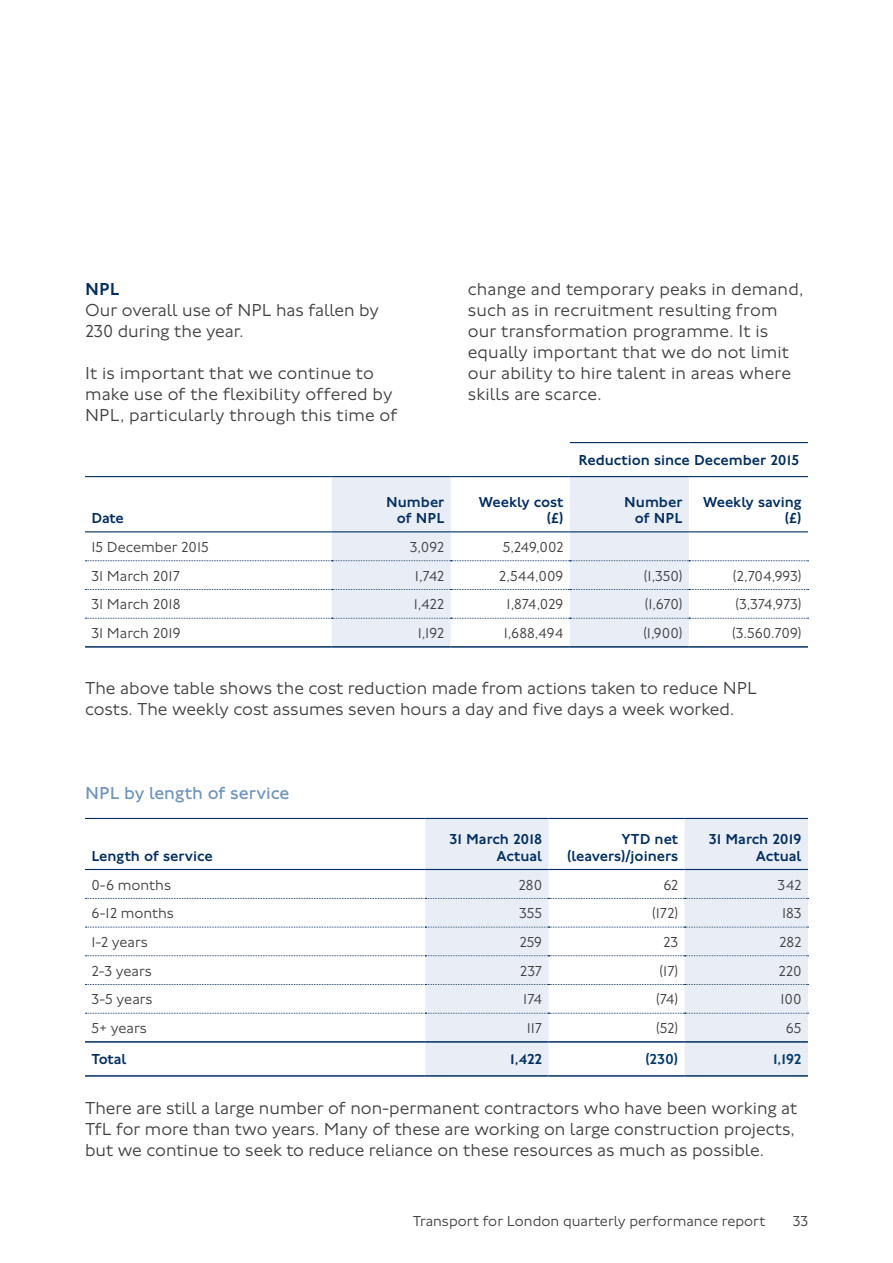
<style>
.page{position:relative;width:893px;height:1263px;background:#fff}
.page>*{position:absolute;margin:0;border:0;box-sizing:border-box;transform-origin:0 0}
.Body_12_14{font:300 18px/21px "Johnston 100";color:#414042}
.Body_Sub-heading_12_14{font:18px "Johnston 100";color:#6e93be}
.Body_Heading_12_14{font:500 18px "Johnston 100";color:#002e63}
.Body_12_14-2{font:300 15px "Johnston 100";color:#414042}
.Body_12_14-3{font:500 15px/16.5px "Johnston 100";color:#002e63;text-align:right}
.Body_12_14-4{font:500 15px "Johnston 100";color:#013b6e}
</style>
<div class="page">
<svg style="left:332px;top:477px;width:357px;height:169px;fill:#e9edf5"></svg>
<hr style="left:85px;top:646px;width:247px;height:2px;background:#002e63">
<hr style="left:332px;top:646px;width:119px;height:2px;background:#002e63">
<hr style="left:451px;top:646px;width:119px;height:2px;background:#002e63">
<hr style="left:570px;top:646px;width:119px;height:2px;background:#002e63">
<hr style="left:689px;top:646px;width:119px;height:2px;background:#002e63">
<svg style="left:85px;top:560px;width:723px;height:1px"></svg>
<svg style="left:85px;top:589px;width:723px;height:1px"></svg>
<svg style="left:85px;top:618px;width:723px;height:1px"></svg>
<hr style="left:570px;top:442px;width:119px;height:1px;background:#002e63">
<hr style="left:689px;top:442px;width:119px;height:1px;background:#002e63">
<hr style="left:85px;top:476px;width:247px;height:1px;background:#002e63">
<hr style="left:332px;top:476px;width:119px;height:1px;background:#002e63">
<hr style="left:451px;top:476px;width:119px;height:1px;background:#002e63">
<hr style="left:570px;top:476px;width:119px;height:1px;background:#002e63">
<hr style="left:689px;top:476px;width:119px;height:1px;background:#002e63">
<hr style="left:85px;top:531px;width:247px;height:1px;background:#002e63">
<hr style="left:332px;top:531px;width:119px;height:1px;background:#002e63">
<hr style="left:451px;top:531px;width:119px;height:1px;background:#002e63">
<hr style="left:570px;top:531px;width:119px;height:1px;background:#002e63">
<hr style="left:689px;top:531px;width:119px;height:1px;background:#002e63">
<svg style="left:425px;top:819px;width:383px;height:256px;fill:#e9edf5"></svg>
<hr style="left:85px;top:818px;width:340px;height:1px;background:#002e63">
<hr style="left:425px;top:818px;width:124px;height:1px;background:#002e63">
<hr style="left:549px;top:818px;width:136px;height:1px;background:#002e63">
<hr style="left:685px;top:818px;width:123px;height:1px;background:#002e63">
<hr style="left:85px;top:869px;width:340px;height:1px;background:#002e63">
<hr style="left:425px;top:869px;width:124px;height:1px;background:#002e63">
<hr style="left:549px;top:869px;width:136px;height:1px;background:#002e63">
<hr style="left:685px;top:869px;width:123px;height:1px;background:#002e63">
<svg style="left:85px;top:898px;width:723px;height:1px"></svg>
<svg style="left:85px;top:927px;width:723px;height:1px"></svg>
<svg style="left:85px;top:955px;width:723px;height:1px"></svg>
<svg style="left:85px;top:984px;width:723px;height:1px"></svg>
<svg style="left:85px;top:1013px;width:723px;height:1px"></svg>
<hr style="left:85px;top:1041px;width:340px;height:2px;background:#002e63">
<hr style="left:425px;top:1041px;width:124px;height:2px;background:#002e63">
<hr style="left:549px;top:1041px;width:136px;height:2px;background:#002e63">
<hr style="left:685px;top:1041px;width:123px;height:2px;background:#002e63">
<hr style="left:85px;top:1075px;width:340px;height:2px;background:#002e63">
<hr style="left:425px;top:1075px;width:124px;height:2px;background:#002e63">
<hr style="left:549px;top:1075px;width:136px;height:2px;background:#002e63">
<hr style="left:685px;top:1075px;width:123px;height:2px;background:#002e63">
<h3 class="Body_Heading_12_14" style="left:85px;top:279px;width:36px">NPL</h3>
<p class="Body_12_14" style="left:85px;top:300px;width:295px">Our overall use of NPL has fallen by<br>230 during the year.</p>
<p class="Body_12_14" style="left:85px;top:363px;width:314px">It is important that we continue to make use of the flexibility offered by<br>NPL, particularly through this time of</p>
<p class="Body_12_14" style="left:468px;top:279px;width:337px">change and temporary peaks in demand, such as in recruitment resulting from our transformation programme. It is equally important that we do not limit our ability to hire talent in areas where skills are scarce.</p>
<p class="Body_12_14-3" style="left:579px;top:452px;width:222px">Reduction since December 2015</p>
<p class="Body_12_14-3" style="left:91px;top:510px;width:34px">Date</p>
<p class="Body_12_14-3" style="left:386px;top:494px;width:60px">Number of NPL</p>
<p class="Body_12_14-3" style="left:479px;top:494px;width:86px">Weekly cost (£)</p>
<p class="Body_12_14-3" style="left:624px;top:494px;width:60px">Number of NPL</p>
<p class="Body_12_14-3" style="left:703px;top:494px;width:100px">Weekly saving (£)</p>
<p class="Body_12_14-2" style="left:91px;top:539px;width:119px">15 December 2015</p>
<p class="Body_12_14-2" style="left:410px;top:539px;width:36px">3,092</p>
<p class="Body_12_14-2" style="left:503px;top:539px;width:62px">5,249,002</p>
<p class="Body_12_14-2" style="left:91px;top:567px;width:90px">31 March 2017</p>
<p class="Body_12_14-2" style="left:415px;top:567px;width:31px">1,742</p>
<p class="Body_12_14-2" style="left:499px;top:567px;width:66px">2,544,009</p>
<p class="Body_12_14-2" style="left:644px;top:567px;width:40px">(1,350)</p>
<p class="Body_12_14-2" style="left:733px;top:567px;width:70px">(2,704,993)</p>
<p class="Body_12_14-2" style="left:91px;top:596px;width:91px">31 March 2018</p>
<p class="Body_12_14-2" style="left:414px;top:596px;width:32px">1,422</p>
<p class="Body_12_14-2" style="left:507px;top:596px;width:58px">1,874,029</p>
<p class="Body_12_14-2" style="left:645px;top:596px;width:39px">(1,670)</p>
<p class="Body_12_14-2" style="left:735px;top:596px;width:68px">(3,374,973)</p>
<p class="Body_12_14-2" style="left:91px;top:625px;width:91px">31 March 2019</p>
<p class="Body_12_14-2" style="left:418px;top:625px;width:28px">1,192</p>
<p class="Body_12_14-2" style="left:504px;top:625px;width:61px">1,688,494</p>
<p class="Body_12_14-2" style="left:643px;top:625px;width:41px">(1,900)</p>
<p class="Body_12_14-2" style="left:732px;top:625px;width:71px">(3.560.709)</p>
<p class="Body_12_14" style="left:85px;top:678px;width:673px">The above table shows the cost reduction made from actions taken to reduce NPL costs. The weekly cost assumes seven hours a day and five days a week worked.</p>
<h4 class="Body_Sub-heading_12_14" style="left:85px;top:783px;width:206px">NPL by length of service</h4>
<p class="Body_12_14-3" style="left:91px;top:848px;width:123px">Length of service</p>
<p class="Body_12_14-3" style="left:450px;top:831px;width:94px">31 March 2018<br>Actual</p>
<p class="Body_12_14-3" style="left:567px;top:831px;width:113px">YTD net (leavers)/joiners</p>
<p class="Body_12_14-3" style="left:709px;top:831px;width:94px">31 March 2019<br>Actual</p>
<p class="Body_12_14-2" style="left:91px;top:876px;width:81px">0-6 months</p>
<p class="Body_12_14-2" style="left:519px;top:876px;width:25px">280</p>
<p class="Body_12_14-2" style="left:663px;top:876px;width:16px">62</p>
<p class="Body_12_14-2" style="left:778px;top:876px;width:25px">342</p>
<p class="Body_12_14-2" style="left:91px;top:905px;width:84px">6-12 months</p>
<p class="Body_12_14-2" style="left:519px;top:905px;width:24px">355</p>
<p class="Body_12_14-2" style="left:652px;top:905px;width:28px">(172)</p>
<p class="Body_12_14-2" style="left:782px;top:905px;width:21px">183</p>
<p class="Body_12_14-2" style="left:91px;top:934px;width:58px">1-2 years</p>
<p class="Body_12_14-2" style="left:519px;top:934px;width:24px">259</p>
<p class="Body_12_14-2" style="left:663px;top:934px;width:16px">23</p>
<p class="Body_12_14-2" style="left:779px;top:934px;width:24px">282</p>
<p class="Body_12_14-2" style="left:91px;top:962px;width:62px">2-3 years</p>
<p class="Body_12_14-2" style="left:520px;top:962px;width:24px">237</p>
<p class="Body_12_14-2" style="left:660px;top:962px;width:20px">(17)</p>
<p class="Body_12_14-2" style="left:778px;top:962px;width:25px">220</p>
<p class="Body_12_14-2" style="left:91px;top:991px;width:63px">3-5 years</p>
<p class="Body_12_14-2" style="left:523px;top:991px;width:20px">174</p>
<p class="Body_12_14-2" style="left:656px;top:991px;width:24px">(74)</p>
<p class="Body_12_14-2" style="left:780px;top:991px;width:23px">100</p>
<p class="Body_12_14-2" style="left:91px;top:1020px;width:57px">5+ years</p>
<p class="Body_12_14-2" style="left:527px;top:1020px;width:17px">117</p>
<p class="Body_12_14-2" style="left:656px;top:1020px;width:24px">(52)</p>
<p class="Body_12_14-2" style="left:786px;top:1020px;width:17px">65</p>
<p class="Body_12_14-3" style="left:91px;top:1051px;width:37px">Total</p>
<p class="Body_12_14-3" style="left:510px;top:1051px;width:33px">1,422</p>
<p class="Body_12_14-4" style="left:645px;top:1051px;width:34px">(230)</p>
<p class="Body_12_14-4" style="left:773px;top:1051px;width:30px">1,192</p>
<p class="Body_12_14" style="left:85px;top:1098px;width:714px">There are still a large number of non-permanent contractors who have been working at<br>TfL for more than two years. Many of these are working on large construction projects, but we continue to seek to reduce reliance on these resources as much as possible.</p>
<p class="Body_12_14-2" style="left:413px;top:1213px;width:354px">Transport for London quarterly performance report</p>
<p class="Body_12_14-2" style="left:793px;top:1213px;width:17px">33</p>
</div>
